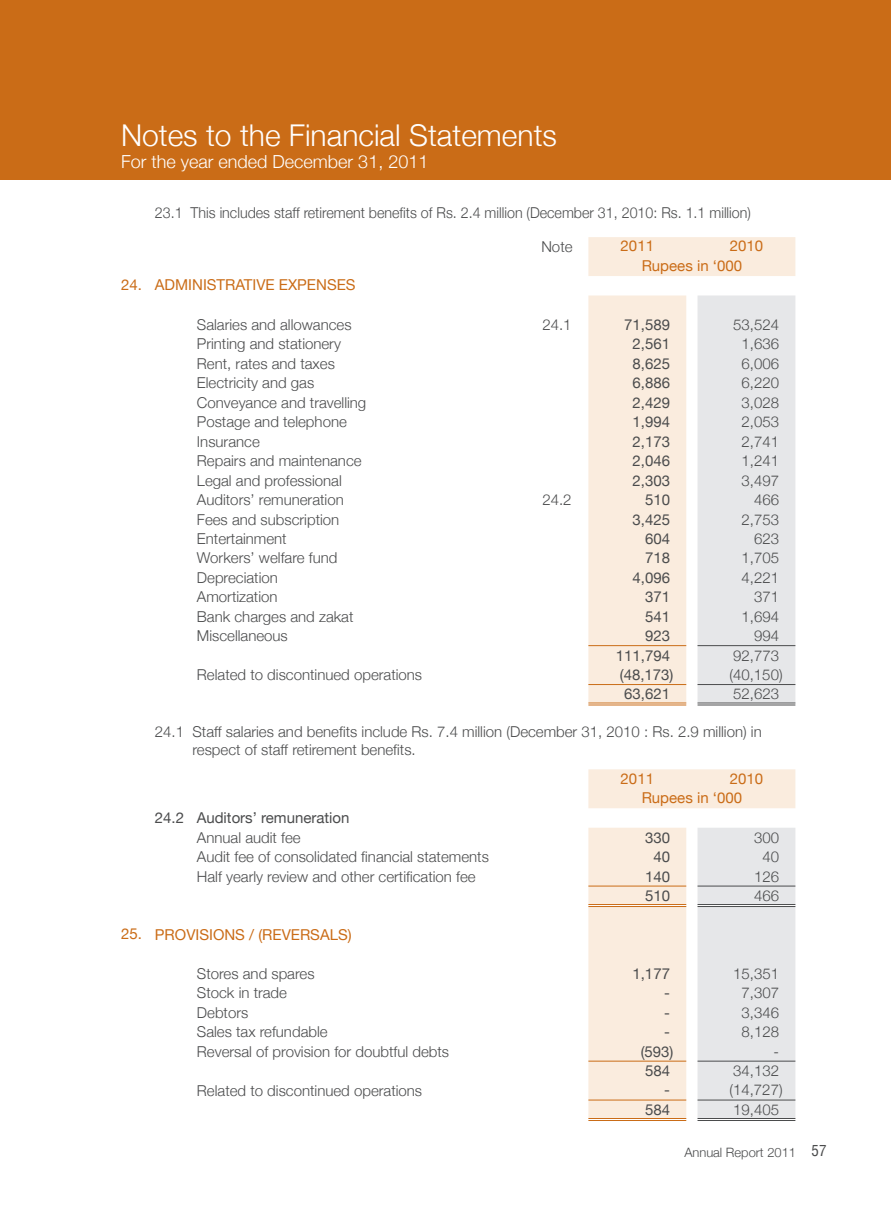
<style>
.page{position:relative;width:891px;height:1215px;background:#fff}
.page>*{position:absolute;margin:0;border:0;box-sizing:border-box;transform-origin:0 0}
.t1{font:300 30px "Helvetica Neue";color:#fff}
.t2{font:300 18px "Helvetica Neue";color:#fff}
.t3{font:300 15px/18px "Helvetica Neue";color:#4b4c4d}
.t4{font:15px "Helvetica Neue";color:#4b4c4d}
.t5{font:15px/19.5px "Helvetica Neue";color:#ca6c17}
.t6{font:300 15px "Helvetica Neue";color:#4b4c4d;scale:.95 1}
.t7{font:300 12.9px "Helvetica Neue";color:#4b4c4d}
.s1{font-family:"Helvetica";font-weight:400;font-stretch:condensed;font-size:15px}
</style>
<div class="page">
<svg style="left:588px;top:769px;width:207px;height:350px;fill:#faecde"></svg>
<div style="left:697px;top:827px;width:98px;height:290px;background:#e6e7e9"></div>
<hr style="left:588px;top:903px;width:98px;height:3px;background:#fff">
<hr style="left:588px;top:1117px;width:98px;height:3px;background:#fff">
<hr style="left:697px;top:903px;width:98px;height:3px;background:#fff">
<hr style="left:697px;top:1117px;width:98px;height:3px;background:#fff">
<hr style="left:588px;top:903px;width:98px;height:1px;background:#ca6c17">
<hr style="left:588px;top:905px;width:98px;height:1px;background:#ca6c17">
<hr style="left:588px;top:1117px;width:98px;height:1px;background:#ca6c17">
<hr style="left:588px;top:1119px;width:98px;height:1px;background:#ca6c17">
<hr style="left:588px;top:885px;width:98px;height:1px;background:#ca6c17">
<hr style="left:588px;top:1099px;width:98px;height:1px;background:#ca6c17">
<hr style="left:588px;top:1060px;width:98px;height:1px;background:#ca6c17">
<hr style="left:697px;top:885px;width:98px;height:1px;background:#4b4c4d">
<hr style="left:697px;top:903px;width:98px;height:1px;background:#4b4c4d">
<hr style="left:697px;top:905px;width:98px;height:1px;background:#4b4c4d">
<hr style="left:697px;top:1060px;width:98px;height:1px;background:#4b4c4d">
<hr style="left:697px;top:1099px;width:98px;height:1px;background:#4b4c4d">
<hr style="left:697px;top:1117px;width:98px;height:1px;background:#4b4c4d">
<hr style="left:697px;top:1119px;width:98px;height:1px;background:#4b4c4d">
<div style="left:0;top:0;width:890px;height:179px;background:#ca6c17"></div>
<svg style="left:588px;top:237px;width:207px;height:467px;background:#faeee2"></svg>
<div style="left:697px;top:295px;width:98px;height:407px;background:#e6e7e9"></div>
<hr style="left:588px;top:702px;width:98px;height:3px;background:#fff">
<hr style="left:697px;top:702px;width:98px;height:3px;background:#fff">
<hr style="left:588px;top:702px;width:98px;height:1px;background:#ca6c17">
<hr style="left:588px;top:704px;width:98px;height:1px;background:#ca6c17">
<hr style="left:588px;top:684px;width:98px;height:1px;background:#ca6c17">
<hr style="left:588px;top:645px;width:98px;height:1px;background:#ca6c17">
<hr style="left:697px;top:645px;width:98px;height:1px;background:#4b4c4d">
<hr style="left:697px;top:684px;width:98px;height:1px;background:#4b4c4d">
<hr style="left:697px;top:702px;width:98px;height:1px;background:#4b4c4d">
<hr style="left:697px;top:704px;width:98px;height:1px;background:#4b4c4d">
<h1 class="t1" style="left:121px;top:117px;width:437px">Notes to the Financial Statements</h1>
<p class="t2" style="left:121px;top:150px;width:309px">For the year ended December 31, 2011</p>
<p class="t6" style="left:155px;top:204px;width:628px">23.1 This includes staff retirement benefits of Rs. 2.4 million (December 31, 2010: Rs. 1.1 million)</p>
<p class="t3" style="left:541px;top:237px;width:33px">Note</p>
<p class="t5" style="left:620px;top:236px;width:35px">2011</p>
<p class="t5" style="left:641px;top:236px;width:123px;text-indent:88px">2010<br>Rupees in ‘000</p>
<p class="t5" style="left:121px;top:275px;width:236px">24. ADMINISTRATIVE EXPENSES</p>
<p class="t3" style="left:197px;top:315px;width:156px">Salaries and allowances</p>
<p class="t3" style="left:542px;top:315px;width:31px">24.1</p>
<p class="t4" style="left:624px;top:316px;width:47px">71,589</p>
<p class="t3" style="left:733px;top:315px;width:47px">53,524</p>
<p class="t3" style="left:197px;top:335px;width:145px">Printing and stationery</p>
<p class="t4" style="left:632px;top:335px;width:39px">2,561</p>
<p class="t3" style="left:741px;top:335px;width:39px">1,636</p>
<p class="t3" style="left:197px;top:354px;width:139px">Rent, rates and taxes</p>
<p class="t4" style="left:632px;top:354px;width:39px">8,625</p>
<p class="t3" style="left:741px;top:354px;width:39px">6,006</p>
<p class="t3" style="left:197px;top:373px;width:119px">Electricity and gas</p>
<p class="t4" style="left:632px;top:374px;width:39px">6,886</p>
<p class="t3" style="left:741px;top:373px;width:39px">6,220</p>
<p class="t3" style="left:197px;top:393px;width:171px">Conveyance and travelling</p>
<p class="t4" style="left:632px;top:393px;width:39px">2,429</p>
<p class="t3" style="left:741px;top:393px;width:39px">3,028</p>
<p class="t3" style="left:197px;top:412px;width:151px">Postage and telephone</p>
<p class="t4" style="left:632px;top:413px;width:39px">1,994</p>
<p class="t3" style="left:741px;top:412px;width:39px">2,053</p>
<p class="t3" style="left:197px;top:432px;width:64px">Insurance</p>
<p class="t4" style="left:632px;top:432px;width:39px">2,173</p>
<p class="t3" style="left:741px;top:432px;width:39px">2,741</p>
<p class="t3" style="left:197px;top:451px;width:166px">Repairs and maintenance</p>
<p class="t4" style="left:632px;top:452px;width:39px">2,046</p>
<p class="t3" style="left:741px;top:451px;width:39px">1,241</p>
<p class="t3" style="left:197px;top:471px;width:146px">Legal and professional</p>
<p class="t4" style="left:632px;top:471px;width:39px">2,303</p>
<p class="t3" style="left:741px;top:471px;width:39px">3,497</p>
<p class="t3" style="left:197px;top:490px;width:148px">Auditors’ remuneration</p>
<p class="t3" style="left:542px;top:490px;width:31px">24.2</p>
<p class="t4" style="left:644px;top:491px;width:27px">510</p>
<p class="t3" style="left:753px;top:490px;width:27px">466</p>
<p class="t3" style="left:197px;top:510px;width:144px">Fees and subscription</p>
<p class="t4" style="left:632px;top:510px;width:39px">3,425</p>
<p class="t3" style="left:741px;top:510px;width:39px">2,753</p>
<p class="t3" style="left:197px;top:529px;width:91px">Entertainment</p>
<p class="t4" style="left:644px;top:529px;width:27px">604</p>
<p class="t3" style="left:753px;top:529px;width:27px">623</p>
<p class="t3" style="left:197px;top:548px;width:142px">Workers’ welfare fund</p>
<p class="t4" style="left:644px;top:549px;width:27px">718</p>
<p class="t3" style="left:741px;top:548px;width:39px">1,705</p>
<p class="t3" style="left:197px;top:568px;width:82px">Depreciation</p>
<p class="t4" style="left:632px;top:568px;width:39px">4,096</p>
<p class="t3" style="left:741px;top:568px;width:39px">4,221</p>
<p class="t3" style="left:197px;top:587px;width:82px">Amortization</p>
<p class="t4" style="left:644px;top:588px;width:27px">371</p>
<p class="t3" style="left:753px;top:587px;width:27px">371</p>
<p class="t3" style="left:197px;top:607px;width:158px">Bank charges and zakat</p>
<p class="t4" style="left:644px;top:607px;width:27px">541</p>
<p class="t3" style="left:741px;top:607px;width:39px">1,694</p>
<p class="t3" style="left:197px;top:626px;width:92px">Miscellaneous</p>
<p class="t4" style="left:644px;top:626px;width:27px">923</p>
<p class="t3" style="left:753px;top:626px;width:27px">994</p>
<p class="t4" style="left:615px;top:646px;width:56px">111,794</p>
<p class="t3" style="left:733px;top:646px;width:47px">92,773</p>
<p class="t3" style="left:197px;top:665px;width:227px">Related to discontinued operations</p>
<p class="t4" style="left:619px;top:665px;width:55px">(48,173)</p>
<p class="t3" style="left:729px;top:665px;width:55px">(40,150)</p>
<p class="t4" style="left:624px;top:684px;width:47px">63,621</p>
<p class="t3" style="left:733px;top:684px;width:47px">52,623</p>
<p class="t3" style="left:192px;top:722px;width:570px;text-indent:-38px">24.1 Staff salaries and benefits include Rs. 7.4 million (December 31, 2010 : Rs. 2.9 million) in respect of staff retirement benefits.</p>
<p class="t5" style="left:620px;top:768px;width:35px">2011</p>
<p class="t5" style="left:641px;top:768px;width:123px;text-indent:88px">2010<br>Rupees in ‘000</p>
<p class="t4" style="left:155px;top:808px;width:196px">24.2 Auditors’ remuneration</p>
<p class="t3" style="left:197px;top:828px;width:105px">Annual audit fee</p>
<p class="t4" style="left:644px;top:828px;width:27px">330</p>
<p class="t3" style="left:753px;top:828px;width:27px">300</p>
<p class="t3" style="left:197px;top:847px;width:293px">Audit fee of consolidated financial statements</p>
<p class="t4" style="left:653px;top:847px;width:18px">40</p>
<p class="t3" style="left:762px;top:847px;width:18px">40</p>
<p class="t3" style="left:197px;top:867px;width:280px">Half yearly review and other certification fee</p>
<p class="t4" style="left:644px;top:867px;width:27px">140</p>
<p class="t3" style="left:753px;top:866px;width:27px">126</p>
<p class="t4" style="left:644px;top:886px;width:27px">510</p>
<p class="t3" style="left:753px;top:885px;width:27px">466</p>
<p class="t5" style="left:121px;top:924px;width:232px">25. PROVISIONS / (REVERSALS)</p>
<p class="t3" style="left:197px;top:964px;width:119px">Stores and spares</p>
<p class="t4" style="left:632px;top:964px;width:39px">1,177</p>
<p class="t3" style="left:733px;top:964px;width:47px">15,351</p>
<p class="t3" style="left:197px;top:983px;width:92px">Stock in trade</p>
<p class="t4" style="left:664px;top:983px;width:7px">-</p>
<p class="t3" style="left:741px;top:983px;width:39px">7,307</p>
<p class="t3" style="left:197px;top:1003px;width:53px">Debtors</p>
<p class="t4" style="left:664px;top:1003px;width:7px">-</p>
<p class="t3" style="left:741px;top:1003px;width:39px">3,346</p>
<p class="t3" style="left:197px;top:1022px;width:132px">Sales tax refundable</p>
<p class="t4" style="left:664px;top:1022px;width:7px">-</p>
<p class="t3" style="left:741px;top:1022px;width:39px">8,128</p>
<p class="t3" style="left:197px;top:1041px;width:253px">Reversal of provision for doubtful debts</p>
<p class="t4" style="left:640px;top:1042px;width:34px">(593)</p>
<p class="t3" style="left:773px;top:1041px;width:7px">-</p>
<p class="t4" style="left:644px;top:1061px;width:27px">584</p>
<p class="t3" style="left:733px;top:1061px;width:47px">34,132</p>
<p class="t3" style="left:197px;top:1080px;width:227px">Related to discontinued operations</p>
<p class="t4" style="left:664px;top:1081px;width:7px">-</p>
<p class="t3" style="left:729px;top:1080px;width:55px">(14,727)</p>
<p class="t4" style="left:644px;top:1100px;width:27px">584</p>
<p class="t3" style="left:733px;top:1099px;width:47px">19,405</p>
<p class="t7" style="left:684px;top:1143px;width:144px">Annual Report 2011 <span class="s1">57</span></p>
</div>
